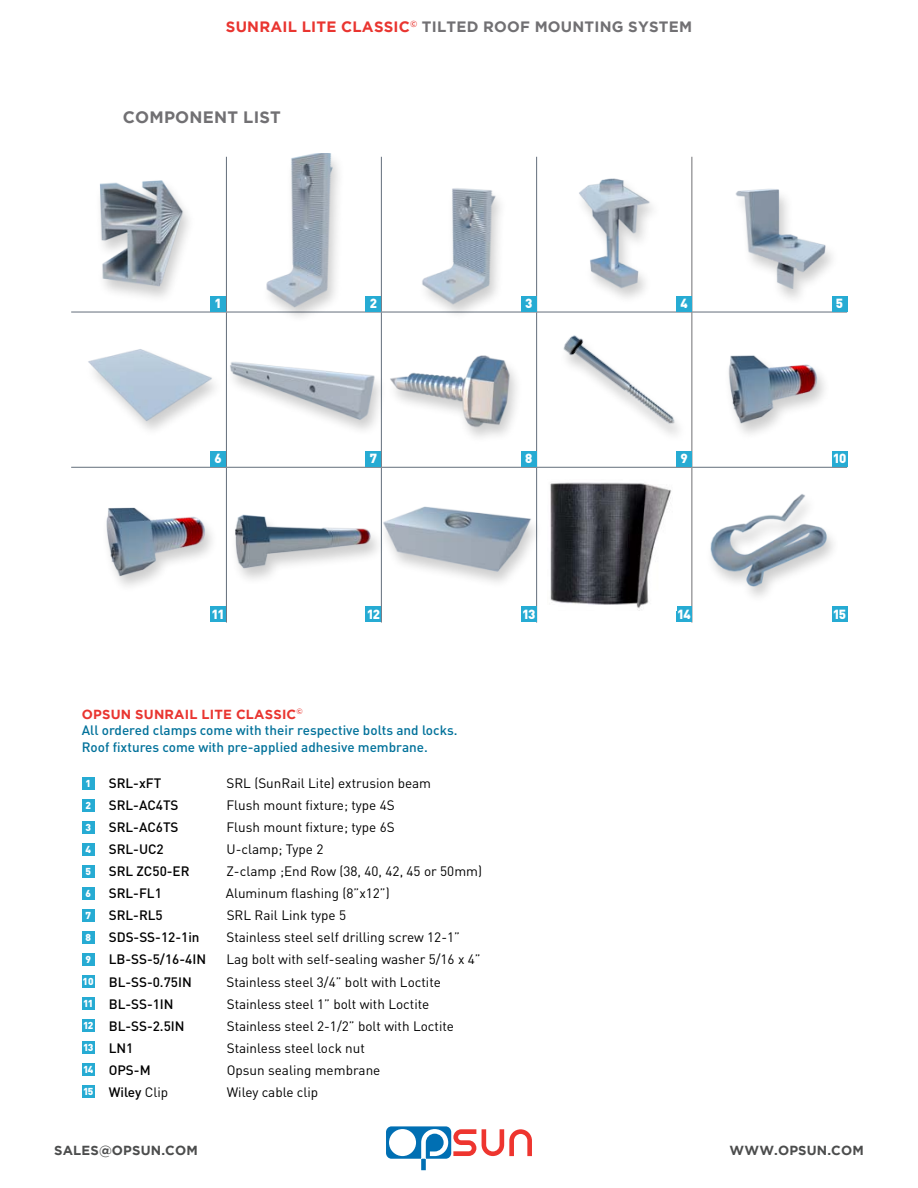
<style>
.page{position:relative;width:918px;height:1188px;background:#fff}
.page>*{position:absolute;margin:0;border:0;box-sizing:border-box;transform-origin:0 0}
.t1{font:700 16.5px "Gotham";letter-spacing:.015em;color:#717073}
.t2{font:700 15px "Gotham";letter-spacing:.015em;color:#717073}
.t3{font:700 15px "Gotham";letter-spacing:.015em;color:#e93530}
.t4{font:13.5px "DIN Pro";color:#000}
.t5{font:500 13.5px "DIN Pro";color:#000}
.t6{font:500 13.5px/16.5px "DIN Pro";color:#00719a}
.t7{font:700 13.2px "Gotham";letter-spacing:.015em;color:#4c4d4d}
.t8{font:700 13.2px "Gotham";letter-spacing:.015em;color:#e93530}
.t9{font:900 13.05px "DIN Pro";letter-spacing:-.085em;color:#fff}
.t10{font:900 10.05px "DIN Pro";color:#fff}
.s1{color:#e93530}
.s2{font-weight:900;font-size:10.05px;color:#fff}
.s3{font-weight:400}
</style>
<div class="page">
<hr style="left:226px;top:157px;width:1px;height:155px;background:#636e7b">
<hr style="left:381px;top:157px;width:1px;height:155px;background:#636e7b">
<hr style="left:536px;top:157px;width:1px;height:155px;background:#636e7b">
<hr style="left:71px;top:312px;width:155px;height:1px;background:#636e7b">
<hr style="left:226px;top:312px;width:155px;height:1px;background:#636e7b">
<hr style="left:226px;top:312px;width:1px;height:155px;background:#636e7b">
<hr style="left:381px;top:312px;width:156px;height:1px;background:#636e7b">
<hr style="left:381px;top:312px;width:1px;height:155px;background:#636e7b">
<hr style="left:692px;top:312px;width:155px;height:1px;background:#636e7b">
<hr style="left:71px;top:467px;width:155px;height:1px;background:#636e7b">
<hr style="left:226px;top:467px;width:155px;height:1px;background:#636e7b">
<hr style="left:226px;top:468px;width:1px;height:155px;background:#636e7b">
<hr style="left:381px;top:467px;width:156px;height:1px;background:#636e7b">
<hr style="left:381px;top:468px;width:1px;height:155px;background:#636e7b">
<hr style="left:537px;top:467px;width:155px;height:1px;background:#636e7b">
<hr style="left:536px;top:468px;width:1px;height:155px;background:#636e7b">
<hr style="left:692px;top:467px;width:155px;height:1px;background:#636e7b">
<hr style="left:692px;top:157px;width:1px;height:155px;background:#717073">
<hr style="left:692px;top:312px;width:1px;height:155px;background:#717073">
<hr style="left:692px;top:467px;width:1px;height:156px;background:#717073">
<div style="left:210px;top:296px;width:16px;height:16px;background:#26abd3"></div>
<div style="left:210px;top:451px;width:16px;height:16px;background:#26abd3"></div>
<div style="left:210px;top:606px;width:16px;height:16px;background:#26abd3"></div>
<div style="left:366px;top:296px;width:15px;height:16px;background:#26abd3"></div>
<div style="left:366px;top:451px;width:15px;height:16px;background:#26abd3"></div>
<div style="left:366px;top:606px;width:15px;height:16px;background:#26abd3"></div>
<div style="left:521px;top:296px;width:16px;height:16px;background:#26abd3"></div>
<div style="left:521px;top:451px;width:16px;height:16px;background:#26abd3"></div>
<div style="left:521px;top:606px;width:16px;height:16px;background:#26abd3"></div>
<div style="left:676px;top:451px;width:16px;height:16px;background:#26abd3"></div>
<div style="left:676px;top:606px;width:16px;height:16px;background:#26abd3"></div>
<div style="left:832px;top:296px;width:15px;height:16px;background:#26abd3"></div>
<div style="left:832px;top:451px;width:15px;height:16px;background:#26abd3"></div>
<div style="left:832px;top:606px;width:15px;height:16px;background:#26abd3"></div>
<div style="left:82px;top:777px;width:13px;height:13px;background:#26abd3"></div>
<div style="left:82px;top:799px;width:13px;height:13px;background:#26abd3"></div>
<div style="left:82px;top:821px;width:13px;height:13px;background:#26abd3"></div>
<div style="left:82px;top:843px;width:13px;height:13px;background:#26abd3"></div>
<div style="left:82px;top:865px;width:13px;height:13px;background:#26abd3"></div>
<div style="left:82px;top:887px;width:13px;height:13px;background:#26abd3"></div>
<div style="left:82px;top:909px;width:13px;height:13px;background:#26abd3"></div>
<div style="left:82px;top:931px;width:13px;height:13px;background:#26abd3"></div>
<div style="left:82px;top:953px;width:13px;height:13px;background:#26abd3"></div>
<div style="left:82px;top:975px;width:13px;height:13px;background:#26abd3"></div>
<div style="left:82px;top:997px;width:13px;height:13px;background:#26abd3"></div>
<div style="left:82px;top:1019px;width:13px;height:13px;background:#26abd3"></div>
<div style="left:82px;top:1041px;width:13px;height:13px;background:#26abd3"></div>
<div style="left:82px;top:1063px;width:13px;height:13px;background:#26abd3"></div>
<div style="left:82px;top:1085px;width:13px;height:13px;background:#26abd3"></div>
<div style="left:224px;top:359px;width:165px;height:79px;background:#000;opacity:.2"></div>
<img style="left:229px;top:359px;width:148px;height:79px">
<img style="left:100px;top:180px;width:89px;height:117px">
<div style="left:730px;top:187px;width:110px;height:120px;background:#000;opacity:.2"></div>
<img style="left:730px;top:187px;width:99px;height:101px">
<img style="left:106px;top:507px;width:104px;height:79px">
<div style="left:260px;top:151px;width:87px;height:175px;background:#000;opacity:.2"></div>
<img style="left:247px;top:153px;width:114px;height:159px">
<img style="left:235px;top:492px;width:146px;height:87px">
<div style="left:416px;top:187px;width:94px;height:135px;background:#000;opacity:.2"></div>
<img style="left:416px;top:187px;width:94px;height:118px">
<div style="left:377px;top:505px;width:168px;height:85px;background:#000;opacity:.2"></div>
<img style="left:381px;top:502px;width:151px;height:94px">
<img style="left:88px;top:349px;width:137px;height:89px">
<img style="left:385px;top:355px;width:132px;height:83px">
<img style="left:579px;top:178px;width:74px;height:110px">
<img style="left:529px;top:288px;width:184px;height:173px">
<img style="left:692px;top:474px;width:141px;height:131px">
<img style="left:550px;top:482px;width:121px;height:127px">
<img style="left:699px;top:335px;width:125px;height:102px">
<svg style="left:482px;top:1129px;width:50px;height:27px"></svg>
<svg style="left:386px;top:1126px;width:90px;height:44px"></svg>
<p class="t3" style="left:226px;top:18px;width:127px">SUNRAIL LITE CLA</p>
<p class="t2" style="left:374px;top:18px;width:317px"><span class="s1">SSIC</span><sup>©</sup> TILTED ROOF MOUNTING SYSTEM</p>
<p class="t1" style="left:123px;top:108px;width:160px">COM PONENT LIST</p>
<p class="t9" style="left:215px;top:295px;width:9px">1</p>
<p class="t9" style="left:370px;top:295px;width:9px">2</p>
<p class="t9" style="left:525px;top:295px;width:9px">3</p>
<p class="t9" style="left:680px;top:295px;width:9px">4</p>
<p class="t9" style="left:836px;top:295px;width:9px">5</p>
<p class="t9" style="left:215px;top:450px;width:9px">6</p>
<p class="t9" style="left:370px;top:450px;width:9px">7</p>
<p class="t9" style="left:525px;top:450px;width:9px">8</p>
<p class="t9" style="left:680px;top:450px;width:9px">9</p>
<p class="t9" style="left:833px;top:450px;width:15px">10</p>
<p class="t9" style="left:212px;top:605px;width:15px">11</p>
<p class="t9" style="left:367px;top:605px;width:15px">12</p>
<p class="t9" style="left:522px;top:605px;width:15px">13</p>
<p class="t9" style="left:677px;top:605px;width:15px">14</p>
<p class="t9" style="left:833px;top:605px;width:15px">15</p>
<p class="t8" style="left:82px;top:706px;width:128px">OPSUN SUNRAIL LITE</p>
<p class="t8" style="left:236px;top:706px;width:68px">CLASSIC<sup>©</sup></p>
<p class="t6" style="left:82px;top:722px;width:377px">All ordered clamps come with their respective bolts and locks.<br>Roof fixtures come with pre-applied adhesive membrane.</p>
<p class="t10" style="left:85px;top:776px;width:7px">1</p>
<p class="t5" style="left:109px;top:774px;width:54px">SRL-xFT</p>
<p class="t4" style="left:226px;top:774px;width:206px">SRL (SunRail Lite) extrusion beam</p>
<p class="t10" style="left:85px;top:798px;width:7px">2</p>
<p class="t5" style="left:109px;top:796px;width:71px">SRL-AC4TS</p>
<p class="t4" style="left:226px;top:796px;width:170px">Flush mount fixture; type 4S</p>
<p class="t10" style="left:85px;top:820px;width:7px">3</p>
<p class="t5" style="left:109px;top:818px;width:71px">SRL-AC6TS</p>
<p class="t4" style="left:226px;top:818px;width:170px">Flush mount fixture; type 6S</p>
<p class="t10" style="left:85px;top:842px;width:7px">4</p>
<p class="t5" style="left:109px;top:840px;width:57px">SRL-UC2</p>
<p class="t4" style="left:226px;top:840px;width:98px">U-clamp; Type 2</p>
<p class="t10" style="left:85px;top:864px;width:7px">5</p>
<p class="t5" style="left:109px;top:862px;width:82px">SRL ZC50-ER</p>
<p class="t4" style="left:226px;top:862px;width:257px">Z-clamp ;End Row (38, 40, 42, 45 or 50mm)</p>
<p class="t10" style="left:85px;top:886px;width:7px">6</p>
<p class="t5" style="left:109px;top:884px;width:55px">SRL-FL1</p>
<p class="t4" style="left:226px;top:884px;width:166px">Aluminum flashing (8”x12”)</p>
<p class="t10" style="left:85px;top:908px;width:7px">7</p>
<p class="t5" style="left:109px;top:906px;width:56px">SRL-RL5</p>
<p class="t4" style="left:227px;top:906px;width:121px">SRL Rail Link type 5</p>
<p class="t10" style="left:85px;top:931px;width:7px">8</p>
<p class="t5" style="left:109px;top:928px;width:92px">SDS-SS-12-1in</p>
<p class="t4" style="left:226px;top:928px;width:235px">Stainless steel self drilling screw 12-1”</p>
<p class="t10" style="left:85px;top:953px;width:7px">9</p>
<p class="t5" style="left:109px;top:950px;width:99px">LB-SS-5/16-4IN</p>
<p class="t4" style="left:226px;top:950px;width:256px">Lag bolt with self-sealing washer 5/16 x 4”</p>
<p class="t5" style="left:83px;top:972px;width:111px"><span class="s2">10</span> BL-SS-0.75IN</p>
<p class="t4" style="left:226px;top:972px;width:216px">Stainless steel 3/4” bolt with Loctite</p>
<p class="t5" style="left:83px;top:995px;width:92px"><span class="s2">11</span> BL-SS-1IN</p>
<p class="t4" style="left:227px;top:995px;width:204px">Stainless steel 1” bolt with Loctite</p>
<p class="t5" style="left:83px;top:1017px;width:103px"><span class="s2">12</span> BL-SS-2.5IN</p>
<p class="t4" style="left:227px;top:1017px;width:229px">Stainless steel 2-1/2” bolt with Loctite</p>
<p class="t5" style="left:83px;top:1039px;width:52px"><span class="s2">13</span> LN1</p>
<p class="t4" style="left:227px;top:1039px;width:140px">Stainless steel lock nut</p>
<p class="t5" style="left:83px;top:1061px;width:69px"><span class="s2">14</span> OPS-M</p>
<p class="t4" style="left:227px;top:1061px;width:155px">Opsun sealing membrane</p>
<p class="t5" style="left:83px;top:1083px;width:87px"><span class="s2">15</span> Wiley <span class="s3">Clip</span></p>
<p class="t4" style="left:227px;top:1083px;width:93px">Wiley cable clip</p>
<p class="t7" style="left:54px;top:1143px;width:143px">SALES@OPSUN.COM</p>
<p class="t7" style="left:730px;top:1143px;width:134px">WWW.OPSUN.COM</p>
</div>
